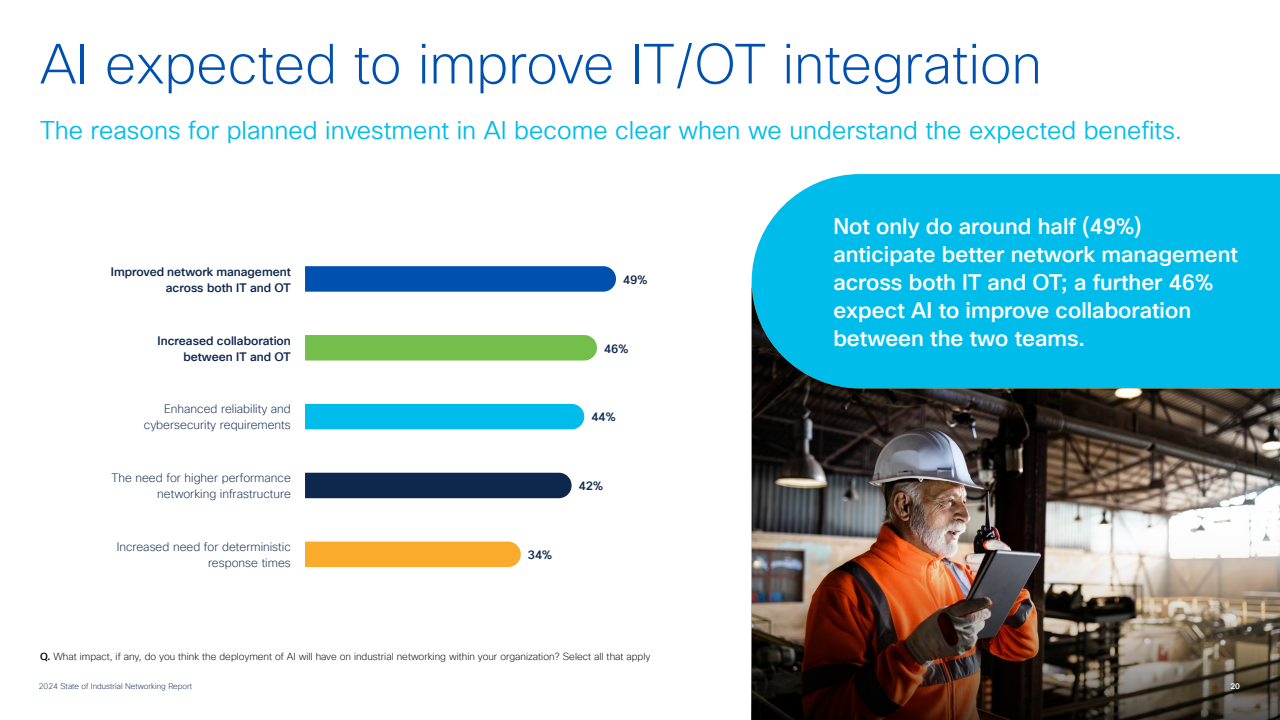
<style>
.page{position:relative;width:1280px;height:720px;background:#fff}
.page>*{position:absolute;margin:0;border:0;box-sizing:border-box;transform-origin:0 0}
.t1{font:200 55px "Cisco Sans TT";color:#0051af}
.t2{font:25px "Cisco Sans TT Light";color:#00bceb}
.t3{font:500 22px/28px "Cisco Sans TT";color:#fff}
.t4{font:200 12px/16px "Cisco Sans TT";color:#0d274d;text-align:right}
.t5{font:500 12px/16px "Cisco Sans TT";color:#0d274d;text-align:right}
.t6{font:200 10px "Cisco Sans TT";color:#000}
.t7{font:200 8px "Cisco Sans TT";color:#0d274d}
.t8{font:500 8px "Cisco Sans TT";color:#fff}
.s1{font-weight:500}
</style>
<div class="page">
<div style="left:752px;top:174px;width:528px;height:107px;background:#00bceb"></div>
<img style="left:752px;top:281px;width:528px;height:439px">
<svg style="left:305px;top:266px;width:311px;height:26px;background:#0755b1"></svg>
<div style="left:305px;top:335px;width:292px;height:26px;background:#74bf4b"></div>
<div style="left:305px;top:404px;width:279px;height:25px;background:#00bceb"></div>
<div style="left:305px;top:473px;width:267px;height:25px;background:#0d274d"></div>
<div style="left:305px;top:542px;width:216px;height:25px;background:#fbab2c"></div>
<h1 class="t1" style="left:40px;top:28px;width:1003px">AI expected to improve IT/OT integration</h1>
<h2 class="t2" style="left:40px;top:114px;width:1144px">The reasons for planned investment in AI become clear when we understand the expected benefits.</h2>
<p class="t5" style="left:111px;top:264px;width:181px">Improved network management across both IT and OT</p>
<p class="t5" style="left:158px;top:333px;width:135px">Increased collaboration between IT and OT</p>
<p class="t4" style="left:144px;top:402px;width:148px">Enhanced reliability and cybersecurity requirements</p>
<p class="t4" style="left:112px;top:470px;width:181px">The need for higher performance networking infrastructure</p>
<p class="t4" style="left:117px;top:539px;width:176px">Increased need for deterministic response times</p>
<p class="t5" style="left:528px;top:547px;width:26px">34%</p>
<p class="t5" style="left:623px;top:272px;width:26px">49%</p>
<p class="t5" style="left:604px;top:341px;width:26px">46%</p>
<p class="t5" style="left:591px;top:410px;width:26px">44%</p>
<p class="t5" style="left:579px;top:478px;width:26px">42%</p>
<p class="t6" style="left:40px;top:650px;width:612px"><span class="s1">Q.</span> What impact, if any, do you think the deployment of AI will have on industrial networking within your organization? Select all that apply</p>
<h3 class="t3" style="left:833px;top:213px;width:406px">Not only do around half (49%) anticipate better network management across both IT and OT; a further 46% expect AI to improve collaboration between the two teams.</h3>
<p class="t7" style="left:39px;top:681px;width:155px">2024 State of Industrial Networking Report</p>
<p class="t8" style="left:1230px;top:681px;width:11px">20</p>
</div>
